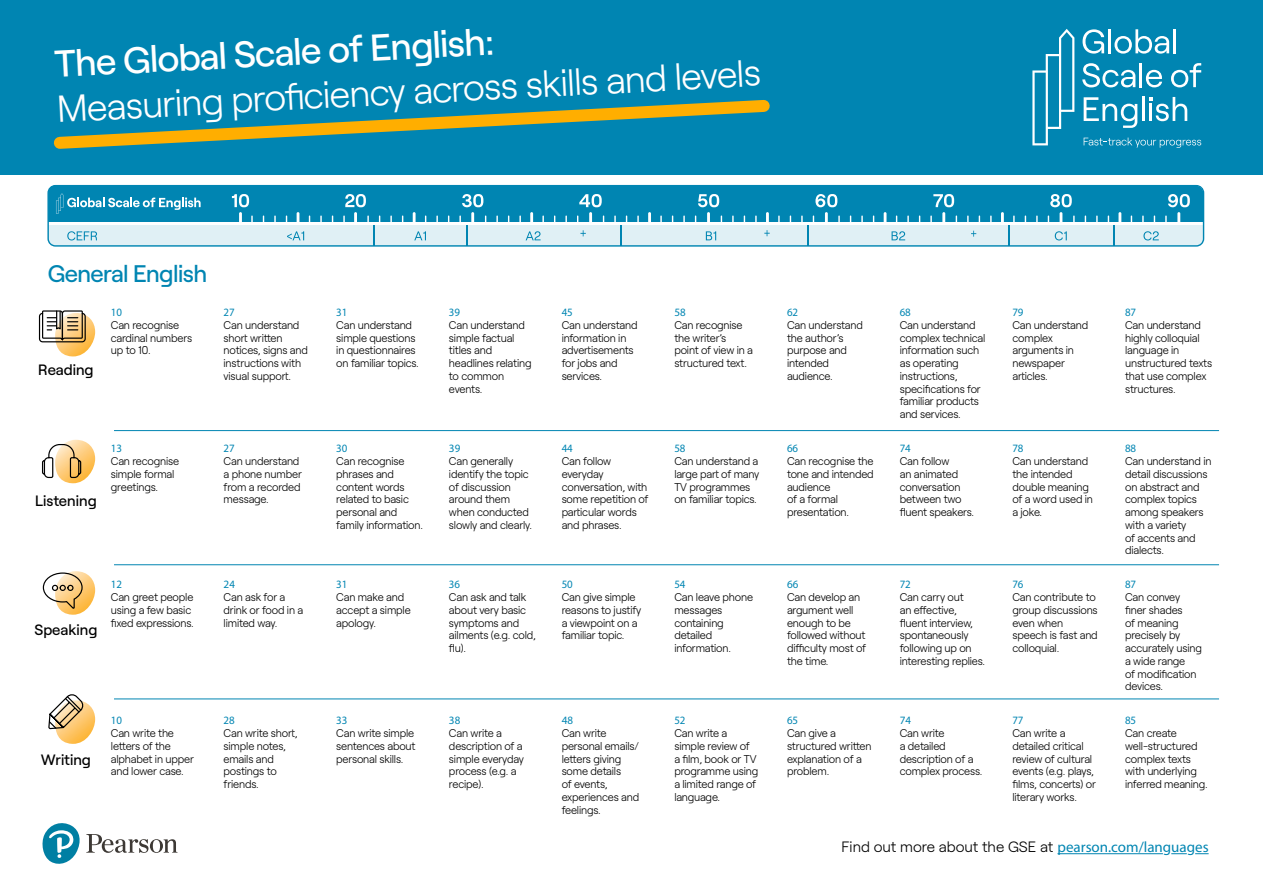
<style>
.page{position:relative;width:1263px;height:893px;background:#fff}
.page>*{position:absolute;margin:0;border:0;box-sizing:border-box;transform-origin:0 0}
.t1{font:300 37.5px "Roobert";color:#fff}
.t2{font:500 37.5px "Roobert";color:#fff}
.t3{font:500 24px "Roobert";letter-spacing:-.025em;color:#0085b2}
.t4{font:300 15px "Roobert";color:#000}
.t5{font:500 15px "Roobert";color:#000}
.t6{font:300 11.25px/12.8px "Roobert";letter-spacing:-.015em;color:#000}
.t7{font:11.25px "Myriad Pro";letter-spacing:-.015em;color:#0085b2}
.s1{font-family:"Myriad Pro";font-weight:400;color:#0085b2}
</style>
<div class="page">
<div style="left:0;top:0;width:1263px;height:174px;background:#0085b2"></div>
<hr style="left:1057px;top:853px;width:106px;height:1px;background:#0085b2">
<svg style="left:1171px;top:853px;width:16px;height:1px"></svg>
<svg style="left:1195px;top:853px;width:13px;height:1px"></svg>
<hr style="left:114px;top:430px;width:1105px;height:1px;background:#0085b2">
<hr style="left:114px;top:564px;width:1105px;height:1px;background:#0085b2">
<hr style="left:114px;top:698px;width:1105px;height:1px;background:#0085b2">
<svg style="left:1082px;top:29px;width:22px;height:25px"></svg>
<hr style="left:1108px;top:29px;width:3px;height:24px;background:#fff">
<svg style="left:1114px;top:29px;width:55px;height:25px"></svg>
<hr style="left:1173px;top:29px;width:3px;height:24px;background:#fff">
<svg style="left:1082px;top:63px;width:53px;height:24px"></svg>
<hr style="left:1139px;top:63px;width:3px;height:24px;background:#fff">
<svg style="left:1146px;top:70px;width:16px;height:17px"></svg>
<svg style="left:1171px;top:63px;width:30px;height:24px"></svg>
<svg style="left:1084px;top:97px;width:53px;height:31px"></svg>
<hr style="left:1142px;top:97px;width:3px;height:24px;background:#fff">
<svg style="left:1149px;top:97px;width:38px;height:24px"></svg>
<svg style="left:1032px;top:29px;width:42px;height:116px"></svg>
<svg style="left:1084px;top:138px;width:117px;height:10px"></svg>
<svg style="left:42px;top:823px;width:136px;height:41px"></svg>
<svg style="left:47px;top:185px;width:1157px;height:62px;background:#319cc0"></svg>
<svg style="left:53px;top:100px;width:717px;height:49px"></svg>
<svg style="left:38px;top:310px;width:57px;height:46px"></svg>
<svg style="left:42px;top:440px;width:53px;height:43px"></svg>
<svg style="left:48px;top:694px;width:47px;height:50px"></svg>
<svg style="left:42px;top:571px;width:53px;height:44px"></svg>
<svg style="left:48px;top:186px;width:1155px;height:60px;background:#60b3ce"></svg>
<p class="t2" style="left:53px;top:36px;width:442px;rotate:-3deg">The Global Scale of English:</p>
<p class="t1" style="left:56px;top:81px;width:706px;rotate:-3deg">Measuring profi ciency across skills and levels</p>
<p class="t3" style="left:48px;top:255px;width:161px">General English</p>
<p class="t5" style="left:38px;top:358px;width:57px">Reading</p>
<p class="t7" style="left:111px;top:305px;width:13px">10</p>
<p class="t6" style="left:111px;top:318px;width:83px">Can recognise cardinal numbers up to 10.</p>
<p class="t7" style="left:224px;top:305px;width:13px">27</p>
<p class="t6" style="left:224px;top:318px;width:86px">Can understand short written notices, signs and instructions with visual support.</p>
<p class="t5" style="left:35px;top:489px;width:63px">Listening</p>
<p class="t7" style="left:111px;top:442px;width:13px">13</p>
<p class="t6" style="left:111px;top:454px;width:70px">Can recognise simple formal greetings.</p>
<p class="t7" style="left:224px;top:442px;width:13px">27</p>
<p class="t6" style="left:224px;top:454px;width:80px">Can understand a phone number from a recorded message.</p>
<p class="t5" style="left:35px;top:618px;width:64px">Speaking</p>
<p class="t7" style="left:111px;top:578px;width:13px">12</p>
<p class="t6" style="left:111px;top:590px;width:84px">Can greet people using a few basic fixed expressions.</p>
<p class="t7" style="left:224px;top:578px;width:13px">24</p>
<p class="t6" style="left:224px;top:590px;width:81px">Can ask for a drink or food in a limited way.</p>
<p class="t5" style="left:41px;top:748px;width:52px">Writing</p>
<p class="t7" style="left:111px;top:714px;width:13px">10</p>
<p class="t6" style="left:111px;top:726px;width:85px">Can write the letters of the alphabet in upper and lower case.</p>
<p class="t7" style="left:224px;top:714px;width:13px">28</p>
<p class="t6" style="left:224px;top:726px;width:75px">Can write short, simple notes, emails and postings to friends.</p>
<p class="t7" style="left:336px;top:305px;width:13px">31</p>
<p class="t6" style="left:336px;top:318px;width:84px">Can understand simple questions in questionnaires on familiar topics.</p>
<p class="t7" style="left:336px;top:442px;width:13px">30</p>
<p class="t6" style="left:336px;top:454px;width:88px">Can recognise phrases and content words related to basic personal and family information.</p>
<p class="t7" style="left:336px;top:578px;width:13px">31</p>
<p class="t6" style="left:336px;top:590px;width:76px">Can make and accept a simple apology.</p>
<p class="t7" style="left:336px;top:714px;width:13px">33</p>
<p class="t6" style="left:336px;top:726px;width:81px;text-align:justify">Can write simple sentences about personal skills.</p>
<p class="t7" style="left:449px;top:305px;width:13px">39</p>
<p class="t6" style="left:449px;top:318px;width:84px">Can understand simple factual titles and headlines relating to common events.</p>
<p class="t7" style="left:449px;top:442px;width:13px">39</p>
<p class="t6" style="left:449px;top:454px;width:85px">Can generally identify the topic of discussion around them when conducted slowly and clearly.</p>
<p class="t7" style="left:449px;top:578px;width:13px">36</p>
<p class="t6" style="left:449px;top:590px;width:88px">Can ask and talk about very basic symptoms and ailments (e.g. cold, flu).</p>
<p class="t7" style="left:449px;top:714px;width:13px">38</p>
<p class="t6" style="left:449px;top:726px;width:77px">Can write a description of a simple everyday process (e.g. a recipe).</p>
<p class="t7" style="left:562px;top:305px;width:13px">45</p>
<p class="t6" style="left:562px;top:318px;width:77px">Can understand information in advertisements for jobs and services.</p>
<p class="t7" style="left:562px;top:442px;width:13px">44</p>
<p class="t6" style="left:562px;top:454px;width:88px">Can follow everyday conversation, with some repetition of particular words and phrases.</p>
<p class="t7" style="left:562px;top:578px;width:13px">50</p>
<p class="t6" style="left:562px;top:590px;width:81px">Can give simple reasons to justify a viewpoint on a familiar topic.</p>
<p class="t7" style="left:562px;top:714px;width:13px">48</p>
<p class="t6" style="left:562px;top:726px;width:79px">Can write personal emails/ letters giving some details<br>of events, experiences and feelings.</p>
<p class="t7" style="left:674px;top:305px;width:13px">58</p>
<p class="t6" style="left:674px;top:318px;width:80px">Can recognise the writer’s point of view in a structured text.</p>
<p class="t7" style="left:674px;top:442px;width:13px">58</p>
<p class="t6" style="left:674px;top:454px;width:87px">Can understand a large part of many<br>TV programmes on familiar topics.</p>
<p class="t7" style="left:674px;top:578px;width:13px">54</p>
<p class="t6" style="left:674px;top:590px;width:80px">Can leave phone messages containing detailed information.</p>
<p class="t7" style="left:674px;top:714px;width:13px">52</p>
<p class="t6" style="left:674px;top:726px;width:85px">Can write a simple review of a film, book or TV programme using a limited range of language.</p>
<p class="t7" style="left:787px;top:305px;width:13px">62</p>
<p class="t6" style="left:787px;top:318px;width:77px">Can understand the author’s purpose and intended audience.</p>
<p class="t7" style="left:787px;top:442px;width:13px">66</p>
<p class="t6" style="left:787px;top:454px;width:88px">Can recognise the tone and intended audience<br>of a formal presentation.</p>
<p class="t7" style="left:787px;top:578px;width:13px">66</p>
<p class="t6" style="left:787px;top:590px;width:81px">Can develop an argument well enough to be followed without difficulty most of the time.</p>
<p class="t7" style="left:787px;top:714px;width:13px">65</p>
<p class="t6" style="left:787px;top:726px;width:86px">Can give a structured written explanation of a problem.</p>
<p class="t7" style="left:900px;top:305px;width:13px">68</p>
<p class="t6" style="left:900px;top:318px;width:87px">Can understand complex technical information such as operating instructions, specifications for familiar products and services.</p>
<p class="t7" style="left:900px;top:442px;width:13px">74</p>
<p class="t6" style="left:900px;top:454px;width:76px">Can follow<br>an animated conversation between two fluent speakers.</p>
<p class="t7" style="left:900px;top:578px;width:13px">72</p>
<p class="t6" style="left:900px;top:590px;width:87px">Can carry out<br>an effective, fluent interview, spontaneously following up on interesting replies.</p>
<p class="t7" style="left:900px;top:714px;width:13px">74</p>
<p class="t6" style="left:900px;top:726px;width:84px">Can write<br>a detailed description of a complex process.</p>
<p class="t7" style="left:1012px;top:305px;width:13px">79</p>
<p class="t6" style="left:1012px;top:318px;width:77px">Can understand complex arguments in newspaper articles.</p>
<p class="t7" style="left:1012px;top:442px;width:13px">78</p>
<p class="t6" style="left:1012px;top:454px;width:82px">Can understand the intended double meaning of a word used in a joke.</p>
<p class="t7" style="left:1012px;top:578px;width:13px">76</p>
<p class="t6" style="left:1012px;top:590px;width:87px">Can contribute to group discussions even when speech is fast and colloquial.</p>
<p class="t7" style="left:1012px;top:714px;width:13px">77</p>
<p class="t6" style="left:1012px;top:726px;width:85px">Can write a detailed critical review of cultural events (e.g. plays, films, concerts) or literary works.</p>
<p class="t7" style="left:1125px;top:305px;width:13px">87</p>
<p class="t6" style="left:1125px;top:318px;width:89px">Can understand highly colloquial language in unstructured texts that use complex structures.</p>
<p class="t7" style="left:1125px;top:442px;width:13px">88</p>
<p class="t6" style="left:1125px;top:454px;width:88px">Can understand in detail discussions on abstract and complex topics among speakers with a variety<br>of accents and dialects.</p>
<p class="t7" style="left:1125px;top:578px;width:13px">87</p>
<p class="t6" style="left:1125px;top:590px;width:78px">Can convey finer shades<br>of meaning precisely by accurately using a wide range<br>of modification devices.</p>
<p class="t7" style="left:1125px;top:714px;width:13px">85</p>
<p class="t6" style="left:1125px;top:726px;width:84px">Can create well-structured complex texts with underlying inferred meaning.</p>
<p class="t4" style="left:841px;top:836px;width:369px">Find out more about the GSE at <span class="s1">pearson.com/languages</span></p>
</div>
